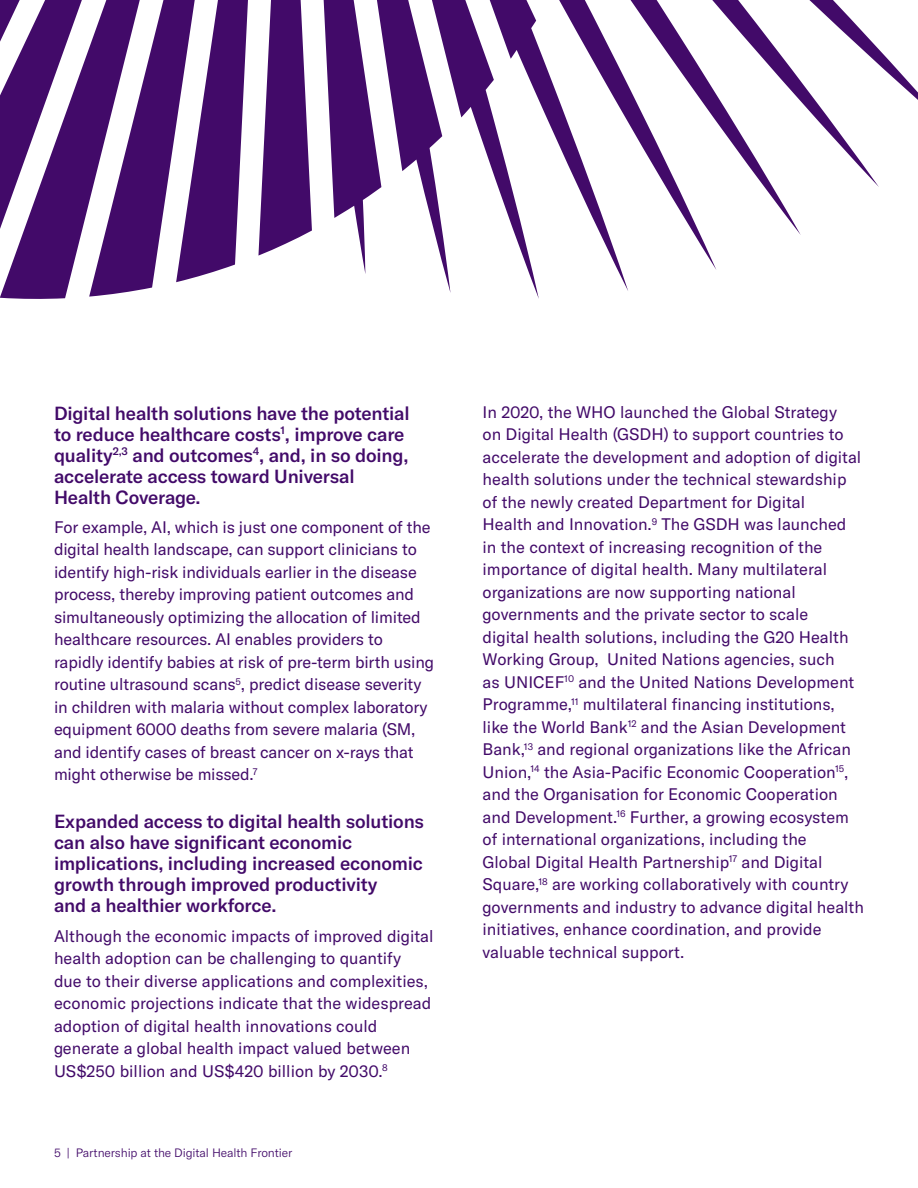
<style>
.page{position:relative;width:918px;height:1188px;background:#fff}
.page>*{position:absolute;margin:0;border:0;box-sizing:border-box;transform-origin:0 0}
._02-Body__Case_Study{font:500 18.75px/21px "GT America";letter-spacing:-.01em;color:#420a69}
._02-Body__Copy{font:16.5px/22.5px "GT America";color:#420a69}
.t1{font:300 12px "GT America";letter-spacing:-.01em;color:#420a69}
</style>
<div class="page">
<svg style="left:879px;top:57px;width:39px;height:43px"></svg>
<svg style="left:578px;top:187px;width:138px;height:83px"></svg>
<svg style="left:450px;top:187px;width:89px;height:112px"></svg>
<svg style="left:450px;top:0;width:429px;height:187px"></svg>
<svg style="left:0;top:280px;width:70px;height:19px"></svg>
<svg style="left:6px;top:250px;width:71px;height:30px;background:#5a297c"></svg>
<svg style="left:89px;top:0;width:87px;height:297px;fill:#420a69"></svg>
<svg style="left:176px;top:0;width:274px;height:291px"></svg>
<svg style="left:0;top:0;width:163px;height:250px"></svg>
<p class="_02-Body__Case_Study" style="left:54px;top:402px;width:357px">Digital health solutions have the potential to reduce healthcare costs<sup>1</sup>, improve care quality<sup>2,3</sup> and outcomes<sup>4</sup>, and, in so doing, accelerate access toward Universal Health Coverage.</p>
<p class="_02-Body__Copy" style="left:54px;top:516px;width:382px">For example, AI, which is just one component of the digital health landscape, can support clinicians to identify high-risk individuals earlier in the disease process, thereby improving patient outcomes and simultaneously optimizing the allocation of limited healthcare resources. AI enables providers to rapidly identify babies at risk of pre-term birth using routine ultrasound scans<sup>5</sup>, predict disease severity in children with malaria without complex laboratory equipment 6000 deaths from severe malaria (SM, and identify cases of breast cancer on x-rays that might otherwise be missed.<sup>7</sup></p>
<p class="_02-Body__Case_Study" style="left:54px;top:811px;width:372px">Expanded access to digital health solutions can also have significant economic implications, including increased economic growth through improved productivity<br>and a healthier workforce.</p>
<p class="_02-Body__Copy" style="left:54px;top:925px;width:381px">Although the economic impacts of improved digital health adoption can be challenging to quantify<br>due to their diverse applications and complexities, economic projections indicate that the widespread adoption of digital health innovations could generate a global health impact valued between US$250 billion and US$420 billion by 2030.<sup>8</sup></p>
<p class="t1" style="left:54px;top:1146px;width:240px">5 | Partnership at the Digital Health Frontier</p>
<p class="_02-Body__Copy" style="left:483px;top:401px;width:383px">In 2020, the WHO launched the Global Strategy<br>on Digital Health (GSDH) to support countries to accelerate the development and adoption of digital health solutions under the technical stewardship of the newly created Department for Digital<br>Health and Innovation.<sup>9</sup> The GSDH was launched in the context of increasing recognition of the importance of digital health. Many multilateral organizations are now supporting national governments and the private sector to scale<br>digital health solutions, including the G20 Health Working Group, United Nations agencies, such<br>as UNICEF<sup>10</sup> and the United Nations Development Programme,<sup>11</sup> multilateral financing institutions, like the World Bank<sup>12</sup> and the Asian Development Bank,<sup>13</sup> and regional organizations like the African Union,<sup>14</sup> the Asia-Pacific Economic Cooperation<sup>15</sup>, and the Organisation for Economic Cooperation and Development.<sup>16</sup> Further, a growing ecosystem of international organizations, including the<br>Global Digital Health Partnership<sup>17</sup> and Digital Square,<sup>18</sup> are working collaboratively with country governments and industry to advance digital health initiatives, enhance coordination, and provide valuable technical support.</p>
</div>
